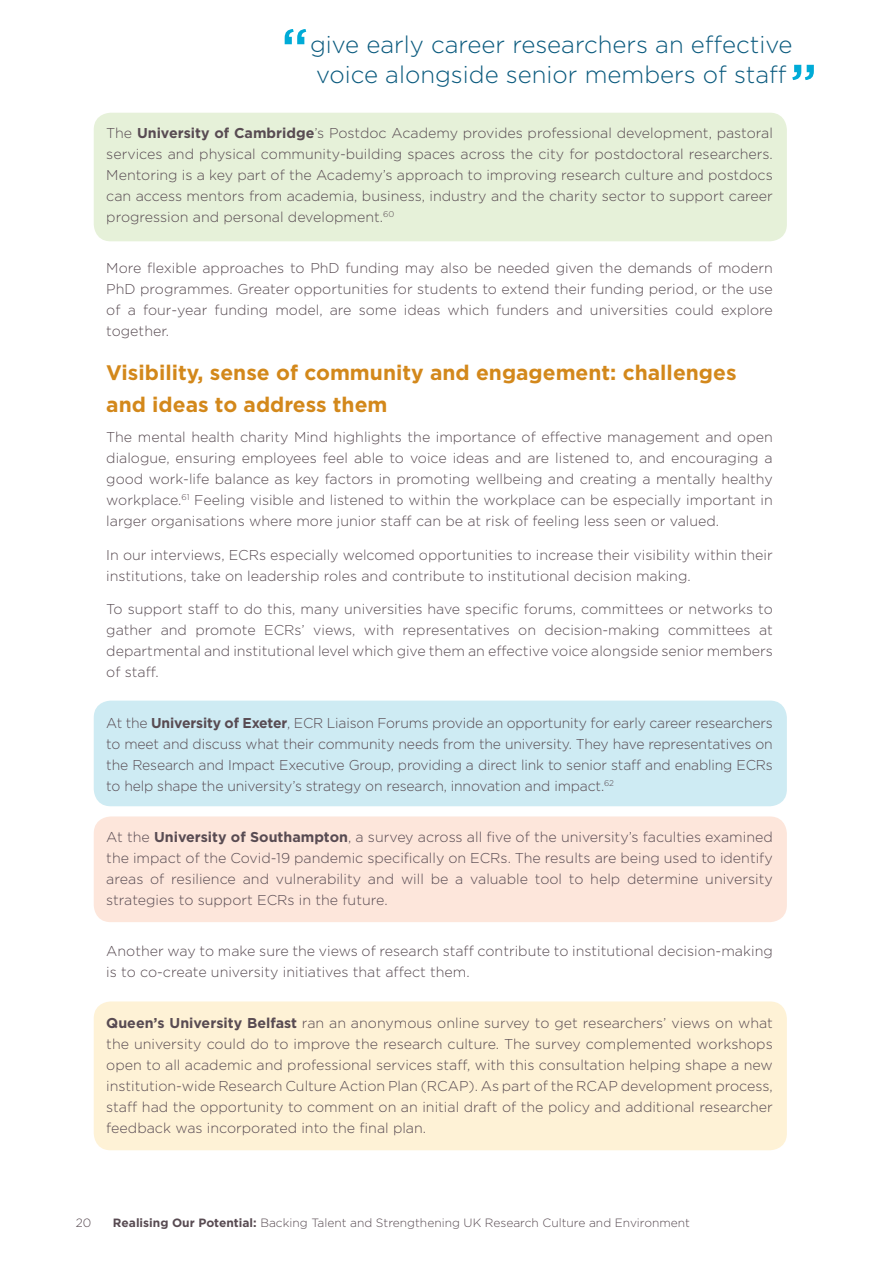
<style>
.page{position:relative;width:893px;height:1263px;background:#fff}
.page>*{position:absolute;margin:0;border:0;box-sizing:border-box;transform-origin:0 0}
.t1{font:500 54px "Gotham";color:#00abd7}
.t2{font:300 24px/30px "Gotham";color:#0a5a7e}
.t3{font:700 21px/31.5px "Gotham";color:#d3881b}
.t4{font:300 14.25px/21px "Gotham";color:#584b52;text-align:justify}
.t5{font:300 12px "Gotham";color:#584b52}
.s1{font-weight:700}
</style>
<div class="page">
<div style="left:94px;top:113px;width:693px;height:128px;background:#e6f1d9;border-radius:17px"></div>
<div style="left:94px;top:701px;width:693px;height:105px;background:#ceebf3;border-radius:17px"></div>
<div style="left:94px;top:1001px;width:693px;height:149px;background:#fef2d6;border-radius:17px"></div>
<div style="left:94px;top:816px;width:693px;height:106px;background:#fde6db;border-radius:17px"></div>
<h1 class="t1" style="left:281px;top:17px;width:29px">“</h1>
<h2 class="t2" style="left:310px;top:30px;width:484px">give early career researchers an effective voice alongside senior members of staff</h2>
<h1 class="t1" style="left:790px;top:53px;width:29px">”</h1>
<p class="t4" style="left:106px;top:122px;width:668px">The <span class="s1">University of Cambridge</span>’s Postdoc Academy provides professional development, pastoral services and physical community-building spaces across the city for postdoctoral researchers.<br>Mentoring is a key part of the Academy’s approach to improving research culture and postdocs can access mentors from academia, business, industry and the charity sector to support career progression and personal development.<sup>60</sup></p>
<p class="t4" style="left:106px;top:257px;width:668px">More flexible approaches to PhD funding may also be needed given the demands of modern PhD programmes. Greater opportunities for students to extend their funding period, or the use of a four-year funding model, are some ideas which funders and universities could explore together.</p>
<h3 class="t3" style="left:106px;top:356px;width:632px">Visibility, sense of community and engagement: challenges and ideas to address them</h3>
<p class="t4" style="left:106px;top:426px;width:668px">The mental health charity Mind highlights the importance of effective management and open dialogue, ensuring employees feel able to voice ideas and are listened to, and encouraging a good work-life balance as key factors in promoting wellbeing and creating a mentally healthy workplace.<sup>61</sup> Feeling visible and listened to within the workplace can be especially important in larger organisations where more junior staff can be at risk of feeling less seen or valued.</p>
<p class="t4" style="left:106px;top:544px;width:668px">In our interviews, ECRs especially welcomed opportunities to increase their visibility within their institutions, take on leadership roles and contribute to institutional decision making.</p>
<p class="t4" style="left:106px;top:599px;width:668px">To support staff to do this, many universities have specific forums, committees or networks to gather and promote ECRs’ views, with representatives on decision-making committees at departmental and institutional level which give them an effective voice alongside senior members of staff.</p>
<p class="t4" style="left:106px;top:712px;width:668px">At the <span class="s1">University of Exeter</span>, ECR Liaison Forums provide an opportunity for early career researchers to meet and discuss what their community needs from the university. They have representatives on the Research and Impact Executive Group, providing a direct link to senior staff and enabling ECRs to help shape the university’s strategy on research, innovation and impact.<sup>62</sup></p>
<p class="t4" style="left:106px;top:826px;width:668px">At the <span class="s1">University of Southampton</span>, a survey across all five of the university’s faculties examined the impact of the Covid-19 pandemic specifically on ECRs. The results are being used to identify areas of resilience and vulnerability and will be a valuable tool to help determine university strategies to support ECRs in the future.</p>
<p class="t4" style="left:106px;top:940px;width:668px">Another way to make sure the views of research staff contribute to institutional decision-making is to co-create university initiatives that affect them.</p>
<p class="t4" style="left:106px;top:1012px;width:668px"><span class="s1">Queen’s University Belfast</span> ran an anonymous online survey to get researchers’ views on what the university could do to improve the research culture. The survey complemented workshops open to all academic and professional services staff, with this consultation helping shape a new institution-wide Research Culture Action Plan (RCAP). As part of the RCAP development process, staff had the opportunity to comment on an initial draft of the policy and additional researcher feedback was incorporated into the final plan.</p>
<p class="t5" style="left:76px;top:1216px;width:17px">20</p>
<p class="t5" style="left:113px;top:1216px;width:579px"><span class="s1">Realising Our Potential:</span> Backing Talent and Strengthening UK Research Culture and Environment</p>
</div>
